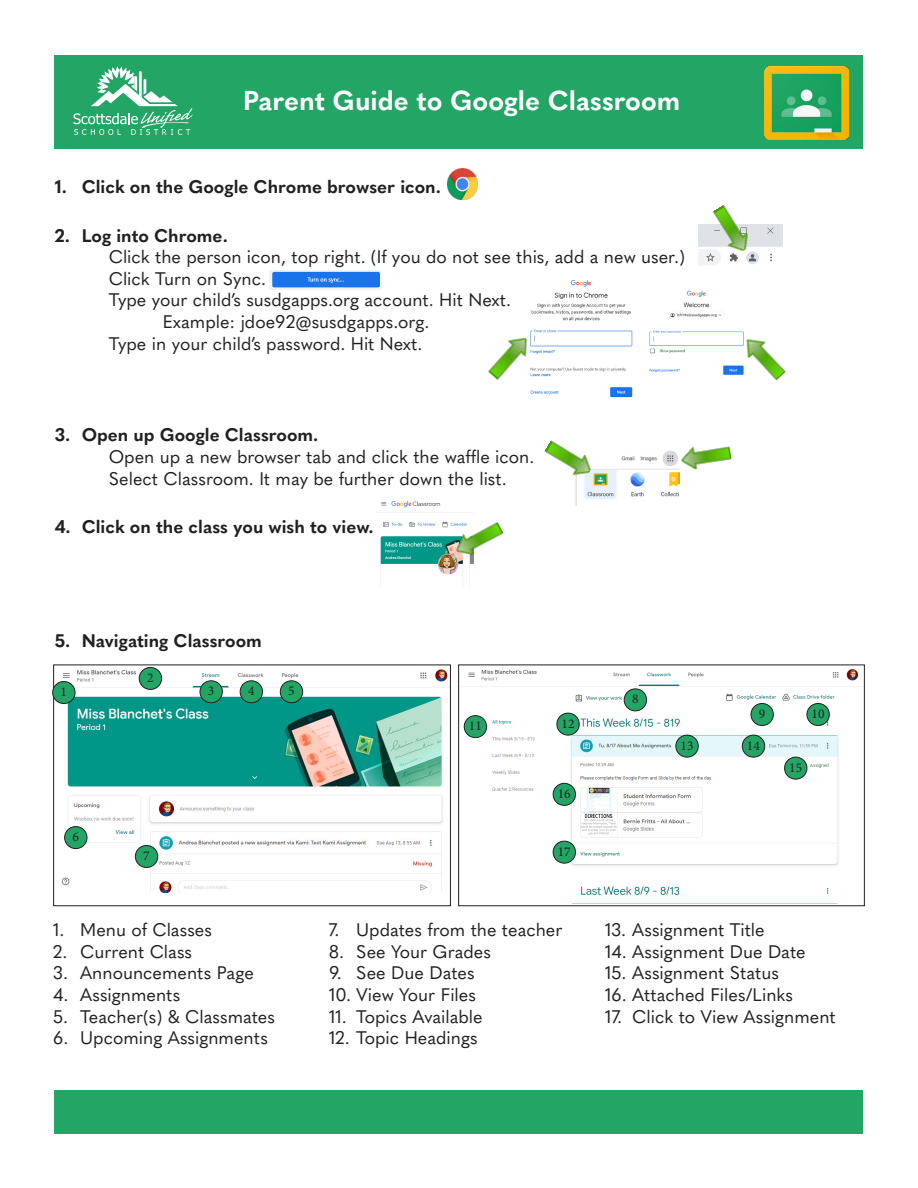
<style>
.page{position:relative;width:918px;height:1188px;background:#fff}
.page>*{position:absolute;margin:0;border:0;box-sizing:border-box;transform-origin:0 0}
.t1{font:700 27px "Quasimoda";color:#fff}
.t2{font:18px/21.6px "Quasimoda";color:#231f20}
.t3{font:700 18px "Quasimoda";color:#231f20}
.t4{font:13.5px "Minion Pro";color:#231f20}
.s1{font-weight:700}
</style>
<div class="page">
<div style="left:55px;top:55px;width:808px;height:93px;background:#23a566"></div>
<div style="left:55px;top:1091px;width:808px;height:43px;background:#23a566"></div>
<svg style="left:73px;top:66px;width:120px;height:69px"></svg>
<img style="left:764px;top:66px;width:85px;height:73px">
<img style="left:447px;top:168px;width:31px;height:31px">
<img style="left:699px;top:225px;width:84px;height:40px">
<img style="left:707px;top:205px;width:47px;height:52px">
<img style="left:270px;top:271px;width:112px;height:18px">
<img style="left:575px;top:450px;width:105px;height:55px">
<img style="left:544px;top:440px;width:52px;height:43px">
<img style="left:679px;top:445px;width:53px;height:26px">
<img style="left:530px;top:280px;width:103px;height:118px">
<img style="left:649px;top:290px;width:90px;height:85px">
<img style="left:380px;top:501px;width:94px;height:74px">
<img style="left:450px;top:515px;width:54px;height:45px">
<svg style="left:53px;top:664px;width:398px;height:242px"></svg>
<svg style="left:458px;top:664px;width:407px;height:242px"></svg>
<div style="left:53px;top:682px;width:22px;height:22px;background:#23a566;border-radius:50%"></div>
<div style="left:52px;top:681px;width:23px;height:23px;border:1px solid #231f20;border-radius:50%"></div>
<div style="left:139px;top:667px;width:23px;height:22px;background:#23a566;border-radius:50%"></div>
<div style="left:139px;top:667px;width:23px;height:23px;border:1px solid #231f20;border-radius:50%"></div>
<div style="left:200px;top:681px;width:22px;height:22px;background:#23a566;border-radius:50%"></div>
<div style="left:200px;top:680px;width:23px;height:23px;border:1px solid #231f20;border-radius:50%"></div>
<div style="left:240px;top:681px;width:23px;height:22px;background:#23a566;border-radius:50%"></div>
<div style="left:240px;top:680px;width:23px;height:23px;border:1px solid #231f20;border-radius:50%"></div>
<div style="left:280px;top:681px;width:23px;height:22px;background:#23a566;border-radius:50%"></div>
<div style="left:280px;top:680px;width:23px;height:23px;border:1px solid #231f20;border-radius:50%"></div>
<div style="left:65px;top:827px;width:22px;height:22px;background:#23a566;border-radius:50%"></div>
<div style="left:64px;top:826px;width:23px;height:23px;border:1px solid #231f20;border-radius:50%"></div>
<div style="left:135px;top:845px;width:23px;height:22px;background:#23a566;border-radius:50%"></div>
<div style="left:135px;top:845px;width:23px;height:23px;border:1px solid #231f20;border-radius:50%"></div>
<div style="left:624px;top:689px;width:23px;height:22px;background:#23a566;border-radius:50%"></div>
<div style="left:624px;top:689px;width:23px;height:22px;border:1px solid #231f20;border-radius:50%"></div>
<div style="left:751px;top:703px;width:22px;height:22px;background:#23a566;border-radius:50%"></div>
<div style="left:751px;top:703px;width:23px;height:23px;border:1px solid #231f20;border-radius:50%"></div>
<div style="left:807px;top:703px;width:22px;height:22px;background:#23a566;border-radius:50%"></div>
<div style="left:807px;top:703px;width:23px;height:23px;border:1px solid #231f20;border-radius:50%"></div>
<div style="left:464px;top:716px;width:23px;height:22px;background:#23a566;border-radius:50%"></div>
<div style="left:464px;top:715px;width:23px;height:23px;border:1px solid #231f20;border-radius:50%"></div>
<div style="left:557px;top:713px;width:22px;height:22px;background:#23a566;border-radius:50%"></div>
<div style="left:556px;top:713px;width:24px;height:23px;border:1px solid #231f20;border-radius:50%"></div>
<div style="left:676px;top:735px;width:22px;height:22px;background:#23a566;border-radius:50%"></div>
<div style="left:675px;top:735px;width:24px;height:23px;border:1px solid #231f20;border-radius:50%"></div>
<div style="left:742px;top:735px;width:23px;height:22px;background:#23a566;border-radius:50%"></div>
<div style="left:742px;top:735px;width:23px;height:23px;border:1px solid #231f20;border-radius:50%"></div>
<div style="left:785px;top:757px;width:22px;height:22px;background:#23a566;border-radius:50%"></div>
<div style="left:784px;top:757px;width:23px;height:23px;border:1px solid #231f20;border-radius:50%"></div>
<div style="left:553px;top:783px;width:23px;height:22px;background:#23a566;border-radius:50%"></div>
<div style="left:553px;top:783px;width:23px;height:23px;border:1px solid #231f20;border-radius:50%"></div>
<div style="left:553px;top:841px;width:23px;height:22px;background:#23a566;border-radius:50%"></div>
<div style="left:553px;top:841px;width:23px;height:23px;border:1px solid #231f20;border-radius:50%"></div>
<img style="left:488px;top:330px;width:47px;height:54px">
<img style="left:739px;top:331px;width:47px;height:50px">
<p class="t1" style="left:243px;top:79px;width:439px">Parent Guide to Google Classroom</p>
<p class="t3" style="left:55px;top:173px;width:388px">1. Click on the Google Chrome browser icon.</p>
<p class="t3" style="left:55px;top:221px;width:175px">2. Log into Chrome.</p>
<p class="t2" style="left:109px;top:245px;width:578px">Click the person icon, top right. (If you do not see this, add a new user.)</p>
<p class="t2" style="left:109px;top:266px;width:159px">Click Turn on Sync.</p>
<p class="t2" style="left:109px;top:288px;width:404px">Type your child’s susdgapps.org account. Hit Next.</p>
<p class="t2" style="left:163px;top:310px;width:268px">Example: jdoe92@susdgapps.org.</p>
<p class="t2" style="left:109px;top:331px;width:315px">Type in your child’s password. Hit Next.</p>
<p class="t2" style="left:109px;top:423px;width:427px;text-indent:-54px"><span class="s1">3. Open up Google Classroom.<br></span>Open up a new browser tab and click the waffle icon.<br>Select Classroom. It may be further down the list.</p>
<p class="t3" style="left:55px;top:513px;width:320px">4. Click on the class you wish to view.</p>
<p class="t3" style="left:55px;top:626px;width:209px">5. Navigating Classroom</p>
<p class="t4" style="left:61px;top:683px;width:8px">1</p>
<p class="t4" style="left:147px;top:668px;width:8px">2</p>
<p class="t4" style="left:208px;top:682px;width:8px">3</p>
<p class="t4" style="left:248px;top:682px;width:8px">4</p>
<p class="t4" style="left:288px;top:682px;width:8px">5</p>
<p class="t4" style="left:73px;top:828px;width:8px">6</p>
<p class="t4" style="left:143px;top:847px;width:8px">7</p>
<p class="t2" style="left:53px;top:918px;width:160px">1. Menu of Classes</p>
<p class="t2" style="left:53px;top:940px;width:140px">2. Current Class</p>
<p class="t2" style="left:53px;top:961px;width:202px">3. Announcements Page</p>
<p class="t2" style="left:53px;top:983px;width:129px">4. Assignments</p>
<p class="t2" style="left:53px;top:1004px;width:223px">5. Teacher(s) &amp; Classmates</p>
<p class="t2" style="left:53px;top:1026px;width:216px">6. Upcoming Assignments</p>
<p class="t4" style="left:469px;top:717px;width:14px">11</p>
<p class="t4" style="left:562px;top:714px;width:14px">12</p>
<p class="t4" style="left:558px;top:784px;width:14px">16</p>
<p class="t4" style="left:558px;top:842px;width:14px">17</p>
<p class="t2" style="left:329px;top:918px;width:235px">7. Updates from the teacher</p>
<p class="t2" style="left:329px;top:940px;width:163px">8. See Your Grades</p>
<p class="t2" style="left:329px;top:961px;width:147px">9. See Due Dates</p>
<p class="t2" style="left:329px;top:983px;width:148px">10. View Your Files</p>
<p class="t2" style="left:329px;top:1004px;width:155px">11. Topics Available</p>
<p class="t2" style="left:329px;top:1026px;width:150px">12. Topic Headings</p>
<p class="t4" style="left:632px;top:690px;width:8px">8</p>
<p class="t4" style="left:759px;top:705px;width:8px">9</p>
<p class="t4" style="left:812px;top:705px;width:14px">10</p>
<p class="t4" style="left:681px;top:736px;width:14px">13</p>
<p class="t4" style="left:747px;top:736px;width:14px">14</p>
<p class="t4" style="left:789px;top:758px;width:14px">15</p>
<p class="t2" style="left:605px;top:918px;width:161px">13. Assignment Title</p>
<p class="t2" style="left:605px;top:940px;width:202px">14. Assignment Due Date</p>
<p class="t2" style="left:605px;top:961px;width:175px">15. Assignment Status</p>
<p class="t2" style="left:605px;top:983px;width:189px">16. Attached Files/Links</p>
<p class="t2" style="left:605px;top:1004px;width:232px">17. Click to View Assignment</p>
</div>
